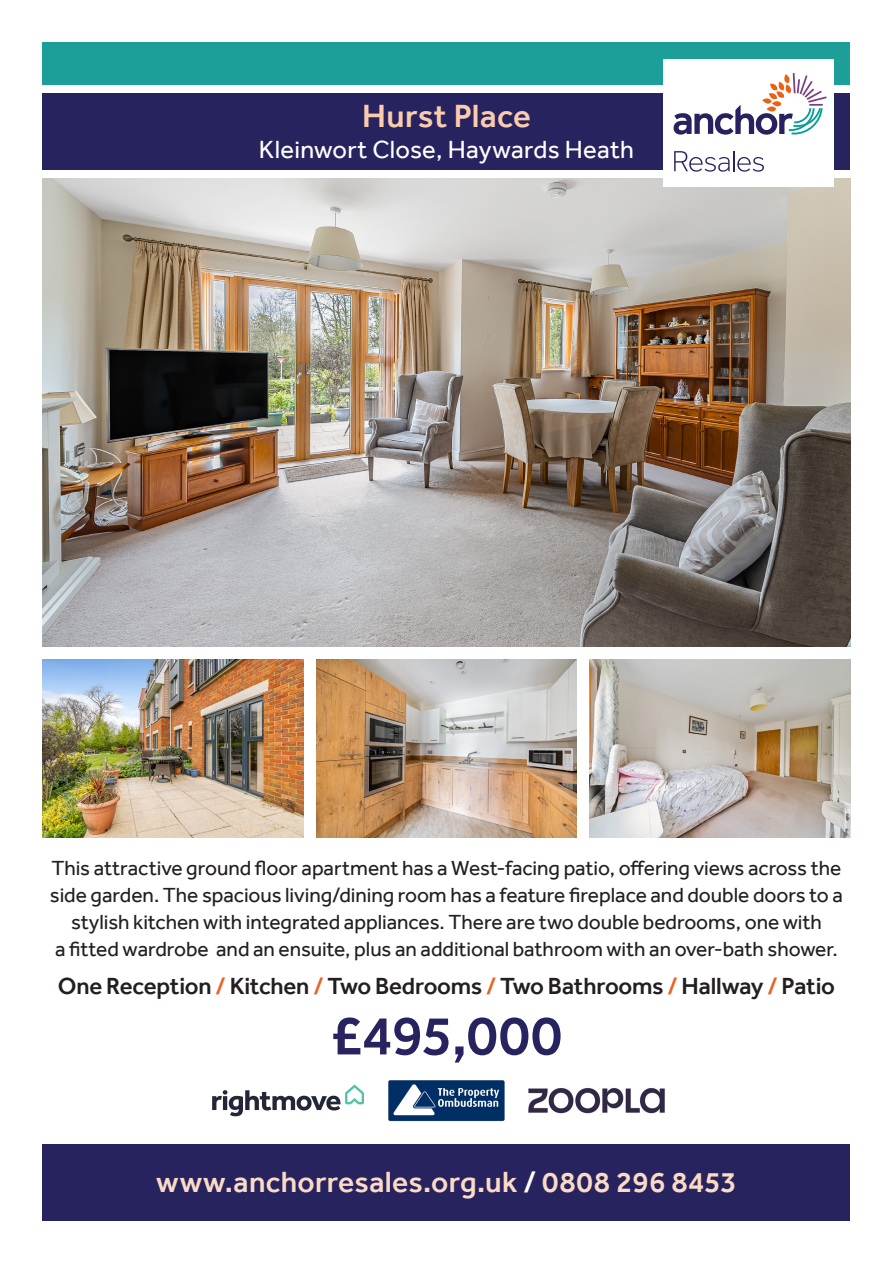
<style>
.page{position:relative;width:893px;height:1263px;background:#fff}
.page>*{position:absolute;margin:0;border:0;box-sizing:border-box;transform-origin:0 0}
.t1{font:500 57px "Effra";color:#27235f}
.t2{font:500 33px "Effra";letter-spacing:.01em;color:#facbad}
.t3{font:500 30px "Effra";letter-spacing:.01em;color:#fbdbc5}
.t4{font:25.5px "Effra";letter-spacing:.01em;color:#fff}
.t5{font:500 24px "Effra";letter-spacing:-.01em;color:#231f20}
.t6{font:21px/27px "Effra";letter-spacing:-.005em;color:#231f20;text-align:center}
.s1{color:#ec6123}
.s2{color:#fff}
</style>
<div class="page">
<img style="left:43px;top:179px;width:807px;height:467px">
<img style="left:43px;top:659px;width:260px;height:179px">
<img style="left:316px;top:659px;width:261px;height:178px">
<img style="left:590px;top:659px;width:260px;height:178px">
<div style="left:43px;top:43px;width:807px;height:42px;background:#1c9e99"></div>
<div style="left:43px;top:94px;width:807px;height:76px;background:#27235f"></div>
<div style="left:663px;top:60px;width:170px;height:127px;background:#fff"></div>
<svg style="left:674px;top:73px;width:153px;height:62px"></svg>
<svg style="left:674px;top:151px;width:90px;height:21px"></svg>
<div style="left:43px;top:1144px;width:807px;height:76px;background:#27235f"></div>
<svg style="left:212px;top:1084px;width:152px;height:32px"></svg>
<img style="left:388px;top:1080px;width:117px;height:42px">
<img style="left:528px;top:1088px;width:137px;height:25px">
<p class="t2" style="left:362px;top:97px;width:170px">Hurst Place</p>
<p class="t4" style="left:259px;top:135px;width:377px">Kleinwort Close, Haywards Heath</p>
<p class="t6" style="left:50px;top:854px;width:794px">This attractive ground floor apartment has a West-facing patio, offering views across the side garden. The spacious living/dining room has a feature fireplace and double doors to a stylish kitchen with integrated appliances. There are two double bedrooms, one with<br>a fitted wardrobe and an ensuite, plus an additional bathroom with an over-bath shower.</p>
<p class="t5" style="left:58px;top:972px;width:779px">One Reception <span class="s1">/</span> Kitchen <span class="s1">/</span> Two Bedrooms <span class="s1">/</span> Two Bathrooms <span class="s1">/</span> Hallway <span class="s1">/</span> Patio</p>
<p class="t1" style="left:331px;top:1001px;width:233px">£495,000</p>
<p class="t3" style="left:156px;top:1164px;width:582px">www.anchorresales.org.uk <span class="s2">/</span> 0808 296 8453</p>
</div>
